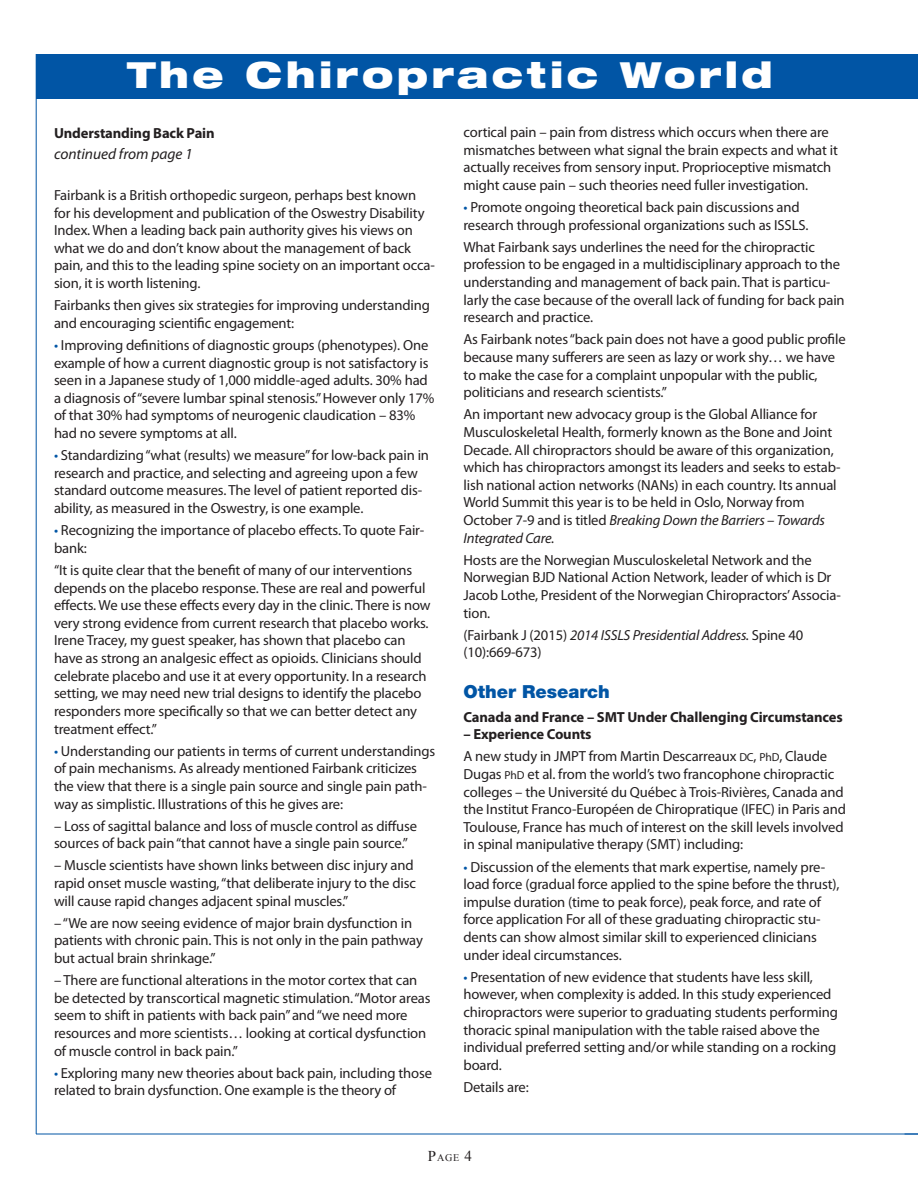
<style>
.page{position:relative;width:918px;height:1188px;background:#fff}
.page>*{position:absolute;margin:0;border:0;box-sizing:border-box;transform-origin:0 0}
.t1{font:900 expanded 36px "Helvetica Neue";letter-spacing:.095em;color:#fff}
.t2{font:900 18px "Helvetica Neue";color:#0155a5}
.t3{font:italic 15.3px "Myriad Pro";color:#231f20}
.t4{font:14.7px/17.5px "Myriad Pro";letter-spacing:-.01em;color:#231f20}
.t5{font:700 14.7px "Myriad Pro";letter-spacing:-.01em;color:#231f20}
.t6{font:10.2px "Times New Roman PSMT SC675";color:#231f20}
.s1{color:#0155a5}
.s2{font-style:italic}
.s3{font-weight:700}
.s4{font-size:11.7px}
.s5{font-size:15px}
</style>
<div class="page">
<div style="left:36px;top:54px;width:882px;height:45px;background:#0155a5"></div>
<hr style="left:36px;top:54px;width:1px;height:1080px;background:#0155a5">
<hr style="left:36px;top:1134px;width:882px;height:1px;background:#0155a5">
<svg style="left:905px;top:1134px;width:13px;height:1px"></svg>
<h1 class="t1" style="left:127px;top:52px;width:647px">The Chiropractic World</h1>
<p class="t5" style="left:54px;top:123px;width:162px">Understanding Back Pain</p>
<p class="t3" style="left:54px;top:145px;width:140px">continued from page 1</p>
<p class="t4" style="left:54px;top:186px;width:382px">Fairbank is a British orthopedic surgeon, perhaps best known for his development and publication of the Oswestry Disability Index. When a leading back pain authority gives his views on what we do and don’t know about the management of back pain, and this to the leading spine society on an important occa&shy;sion, it is worth listening.</p>
<p class="t4" style="left:54px;top:296px;width:377px">Fairbanks then gives six strategies for improving understanding and encouraging scientific engagement:</p>
<p class="t4" style="left:54px;top:336px;width:382px"><span class="s1">•</span> Improving definitions of diagnostic groups (phenotypes). One example of how a current diagnostic group is not satisfactory is seen in a Japanese study of 1,000 middle-aged adults. 30% had a diagnosis of “severe lumbar spinal stenosis.” However only 17% of that 30% had symptoms of neurogenic claudication – 83% had no severe symptoms at all.</p>
<p class="t4" style="left:54px;top:446px;width:377px"><span class="s1">•</span> Standardizing “what (results) we measure” for low-back pain in research and practice, and selecting and agreeing upon a few standard outcome measures. The level of patient reported dis&shy;ability, as measured in the Oswestry, is one example.</p>
<p class="t4" style="left:54px;top:521px;width:372px"><span class="s1">•</span> Recognizing the importance of placebo effects. To quote Fair&shy;bank:</p>
<p class="t4" style="left:54px;top:561px;width:378px">“It is quite clear that the benefit of many of our interventions depends on the placebo response. These are real and powerful effects. We use these effects every day in the clinic. There is now very strong evidence from current research that placebo works.<br>Irene Tracey, my guest speaker, has shown that placebo can have as strong an analgesic effect as opioids. Clinicians should celebrate placebo and use it at every opportunity. In a research setting, we may need new trial designs to identify the placebo responders more specifically so that we can better detect any treatment effect.”</p>
<p class="t4" style="left:54px;top:742px;width:383px"><span class="s1">•</span> Understanding our patients in terms of current understandings of pain mechanisms. As already mentioned Fairbank criticizes the view that there is a single pain source and single pain path&shy;way as simplistic. Illustrations of this he gives are:</p>
<p class="t4" style="left:54px;top:817px;width:365px">– Loss of sagittal balance and loss of muscle control as diffuse sources of back pain “that cannot have a single pain source.”</p>
<p class="t4" style="left:54px;top:857px;width:363px">– Muscle scientists have shown links between disc injury and rapid onset muscle wasting, “that deliberate injury to the disc will cause rapid changes adjacent spinal muscles.”</p>
<p class="t4" style="left:54px;top:914px;width:370px">– “We are now seeing evidence of major brain dysfunction in patients with chronic pain. This is not only in the pain pathway but actual brain shrinkage.”</p>
<p class="t4" style="left:54px;top:971px;width:378px">– There are functional alterations in the motor cortex that can be detected by transcortical magnetic stimulation. “Motor areas seem to shift in patients with back pain” and “we need more resources and more scientists… looking at cortical dysfunction of muscle control in back pain.”</p>
<p class="t4" style="left:54px;top:1064px;width:380px"><span class="s1">•</span> Exploring many new theories about back pain, including those related to brain dysfunction. One example is the theory of</p>
<p class="t4" style="left:464px;top:123px;width:376px">cortical pain – pain from distress which occurs when there are mismatches between what signal the brain expects and what it actually receives from sensory input. Proprioceptive mismatch might cause pain – such theories need fuller investigation.</p>
<p class="t4" style="left:464px;top:198px;width:347px"><span class="s1">•</span> Promote ongoing theoretical back pain discussions and research through professional organizations such as ISSLS.</p>
<p class="t4" style="left:464px;top:238px;width:383px">What Fairbank says underlines the need for the chiropractic profession to be engaged in a multidisciplinary approach to the understanding and management of back pain. That is particu&shy;larly the case because of the overall lack of funding for back pain research and practice.</p>
<p class="t4" style="left:464px;top:330px;width:384px">As Fairbank notes “back pain does not have a good public profile because many sufferers are seen as lazy or work shy… we have to make the case for a complaint unpopular with the public, politicians and research scientists.”</p>
<p class="t4" style="left:464px;top:405px;width:379px">An important new advocacy group is the Global Alliance for Musculoskeletal Health, formerly known as the Bone and Joint Decade. All chiropractors should be aware of this organization, which has chiropractors amongst its leaders and seeks to estab&shy;lish national action networks (NANs) in each country. Its annual World Summit this year is to be held in Oslo, Norway from October 7-9 and is titled <span class="s2">Breaking Down the Barriers – Towards Integrated Care.</span></p>
<p class="t4" style="left:464px;top:551px;width:379px">Hosts are the Norwegian Musculoskeletal Network and the Norwegian BJD National Action Network, leader of which is Dr Jacob Lothe, President of the Norwegian Chiropractors’ Associa&shy;tion.</p>
<p class="t4" style="left:464px;top:626px;width:341px">(Fairbank J (2015) <span class="s2">2014 ISSLS Presidential Address.</span> Spine 40 (10):669-673)</p>
<p class="t2" style="left:464px;top:681px;width:148px">Other Research</p>
<p class="t5" style="left:464px;top:707px;width:381px">Canada and France – SMT Under Challenging Circumstances</p>
<p class="t4" style="left:464px;top:723px;width:365px;line-height:22.2px"><span class="s3">– Experience Counts<br></span>A new study in JMPT from Martin Descarreaux <span class="s4">DC</span>, <span class="s4">PhD</span>, Claude</p>
<p class="t4" style="left:463px;top:765px;width:384px">Dugas <span class="s4">PhD</span> et al. from the world’s two francophone chiropractic colleges – the Université du Québec à Trois-Rivières, Canada and the Institut Franco-Européen de Chiropratique (IFEC) in Paris and Toulouse, France has much of interest on the skill levels involved in spinal manipulative therapy (SMT) including:</p>
<p class="t4" style="left:463px;top:858px;width:377px"><span class="s1">•</span> Discussion of the elements that mark expertise, namely pre&shy;load force (gradual force applied to the spine before the thrust), impulse duration (time to peak force), peak force, and rate of force application For all of these graduating chiropractic stu&shy;dents can show almost similar skill to experienced clinicians under ideal circumstances.</p>
<p class="t4" style="left:463px;top:968px;width:376px"><span class="s1">•</span> Presentation of new evidence that students have less skill, however, when complexity is added. In this study experienced chiropractors were superior to graduating students performing thoracic spinal manipulation with the table raised above the individual preferred setting and/or while standing on a rocking board.</p>
<p class="t4" style="left:463px;top:1078px;width:67px">Details are:</p>
<p class="t6" style="left:428px;top:1151px;width:46px"><span class="s5">P</span>age <span class="s5">4</span></p>
</div>
